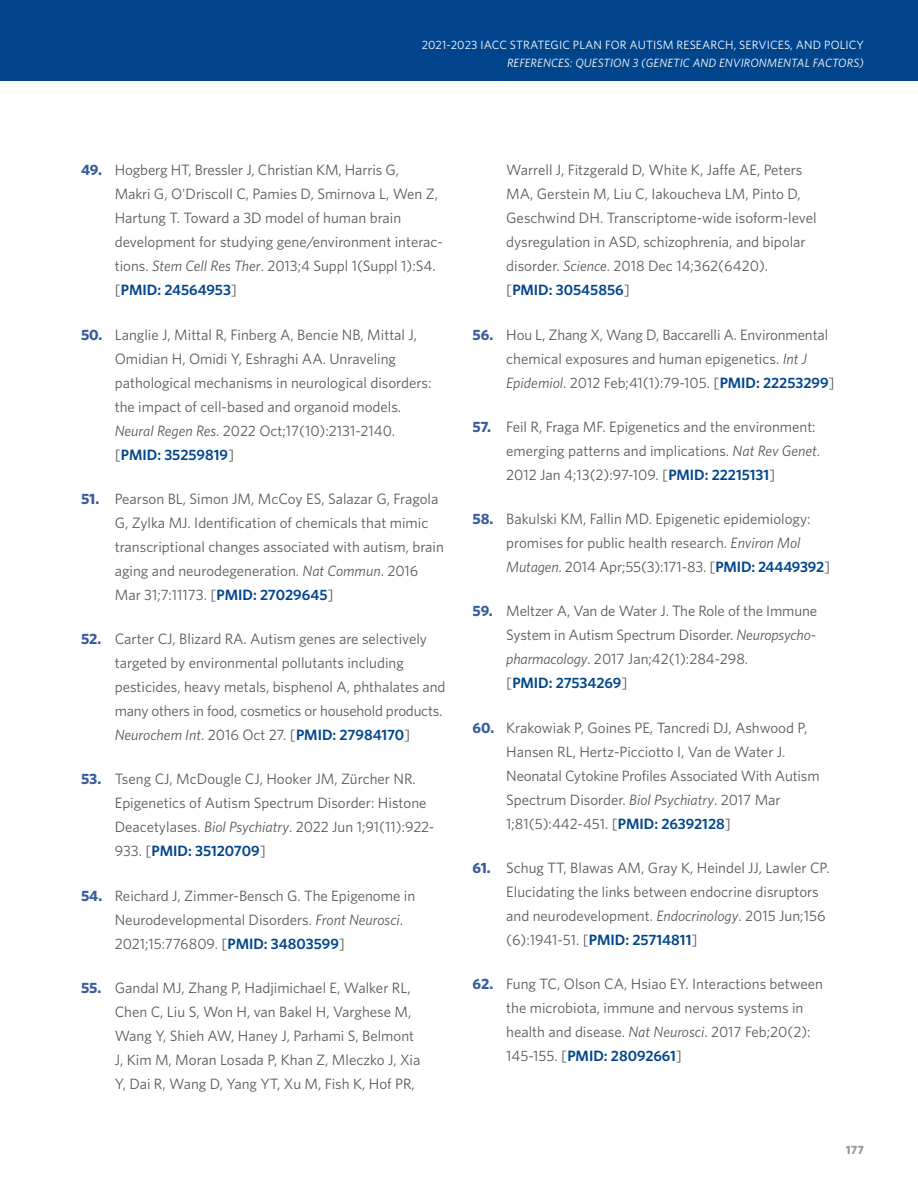
<style>
.page{position:relative;width:918px;height:1188px;background:#fff}
.page>*{position:absolute;margin:0;border:0;box-sizing:border-box;transform-origin:0 0}
.t1{font:15px/24px "Whitney";color:#58595b}
.t2{font:12px "Whitney";letter-spacing:.01em;color:#fff}
.t3{font:italic 12px "Whitney";letter-spacing:.01em;color:#fff}
.t4{font:700 12px "Whitney";color:#939598}
.s1{font-weight:700;color:#395c9c}
.s2{font-style:italic}
.s3{font-weight:600;color:#00458b}
</style>
<div class="page">
<div style="left:0;top:0;width:918px;height:81px;background:#00458b"></div>
<p class="t2" style="left:422px;top:37px;width:444px">2021-2023 IACC STRATEGIC PLAN FOR AUTISM RESEARCH, SERVICES, AND POLICY</p>
<p class="t3" style="left:507px;top:55px;width:358px">REFERENCES: QUESTION 3 (GENETIC AND ENVIRONMENTAL FACTORS)</p>
<p class="t1" style="left:115px;top:158px;width:330px;text-indent:-34px"><span class="s1">49.</span> Hogberg HT, Bressler J, Christian KM, Harris G,<br>Makri G, O'Driscoll C, Pamies D, Smirnova L, Wen Z, Hartung T. Toward a 3D model of human brain development for studying gene/environment interac&shy;tions. <span class="s2">Stem Cell Res Ther</span>. 2013;4 Suppl 1(Suppl 1):S4. [<span class="s3">PMID: 24564953</span>]</p>
<p class="t1" style="left:115px;top:322px;width:318px;text-indent:-34px"><span class="s1">50.</span> Langlie J, Mittal R, Finberg A, Bencie NB, Mittal J, Omidian H, Omidi Y, Eshraghi AA. Unraveling pathological mechanisms in neurological disorders: the impact of cell-based and organoid models.<br><span class="s2">Neural Regen Res</span>. 2022 Oct;17(10):2131-2140. [<span class="s3">PMID: 35259819</span>]</p>
<p class="t1" style="left:115px;top:486px;width:331px;text-indent:-34px"><span class="s1">51.</span> Pearson BL, Simon JM, McCoy ES, Salazar G, Fragola G, Zylka MJ. Identification of chemicals that mimic transcriptional changes associated with autism, brain aging and neurodegeneration. <span class="s2">Nat Commun</span>. 2016<br>Mar 31;7:11173. [<span class="s3">PMID: 27029645</span>]</p>
<p class="t1" style="left:115px;top:627px;width:332px;text-indent:-34px"><span class="s1">52.</span> Carter CJ, Blizard RA. Autism genes are selectively targeted by environmental pollutants including pesticides, heavy metals, bisphenol A, phthalates and many others in food, cosmetics or household products.<br><span class="s2">Neurochem Int</span>. 2016 Oct 27. [<span class="s3">PMID: 27984170</span>]</p>
<p class="t1" style="left:115px;top:767px;width:321px;text-indent:-34px"><span class="s1">53.</span> Tseng CJ, McDougle CJ, Hooker JM, Zürcher NR.<br>Epigenetics of Autism Spectrum Disorder: Histone Deacetylases. <span class="s2">Biol Psychiatry</span>. 2022 Jun 1;91(11):922- 933. [<span class="s3">PMID: 35120709</span>]</p>
<p class="t1" style="left:115px;top:883px;width:302px;text-indent:-34px"><span class="s1">54.</span> Reichard J, Zimmer-Bensch G. The Epigenome in<br>Neurodevelopmental Disorders. <span class="s2">Front Neurosci</span>.<br>2021;15:776809. [<span class="s3">PMID: 34803599</span>]</p>
<p class="t1" style="left:115px;top:975px;width:307px;text-indent:-34px"><span class="s1">55.</span> Gandal MJ, Zhang P, Hadjimichael E, Walker RL, Chen C, Liu S, Won H, van Bakel H, Varghese M, Wang Y, Shieh AW, Haney J, Parhami S, Belmont J, Kim M, Moran Losada P, Khan Z, Mleczko J, Xia Y, Dai R, Wang D, Yang YT, Xu M, Fish K, Hof PR,</p>
<p class="t1" style="left:506px;top:158px;width:312px">Warrell J, Fitzgerald D, White K, Jaffe AE, Peters MA, Gerstein M, Liu C, Iakoucheva LM, Pinto D, Geschwind DH. Transcriptome-wide isoform-level dysregulation in ASD, schizophrenia, and bipolar disorder. <span class="s2">Science</span>. 2018 Dec 14;362(6420). [<span class="s3">PMID: 30545856</span>]</p>
<p class="t1" style="left:506px;top:322px;width:330px;text-indent:-34px"><span class="s1">56.</span> Hou L, Zhang X, Wang D, Baccarelli A. Environmental chemical exposures and human epigenetics. <span class="s2">Int J<br>Epidemiol</span>. 2012 Feb;41(1):79-105. [<span class="s3">PMID: 22253299</span>]</p>
<p class="t1" style="left:506px;top:414px;width:315px;text-indent:-34px"><span class="s1">57.</span> Feil R, Fraga MF. Epigenetics and the environment: emerging patterns and implications. <span class="s2">Nat Rev Genet</span>.<br>2012 Jan 4;13(2):97-109. [<span class="s3">PMID: 22215131</span>]</p>
<p class="t1" style="left:506px;top:507px;width:325px;text-indent:-34px"><span class="s1">58.</span> Bakulski KM, Fallin MD. Epigenetic epidemiology: promises for public health research. <span class="s2">Environ Mol<br>Mutagen</span>. 2014 Apr;55(3):171-83. [<span class="s3">PMID: 24449392</span>]</p>
<p class="t1" style="left:506px;top:599px;width:312px;text-indent:-34px"><span class="s1">59.</span> Meltzer A, Van de Water J. The Role of the Immune System in Autism Spectrum Disorder. <span class="s2">Neuropsycho&shy;pharmacology</span>. 2017 Jan;42(1):284-298.<br>[<span class="s3">PMID: 27534269</span>]</p>
<p class="t1" style="left:506px;top:715px;width:315px;text-indent:-34px"><span class="s1">60.</span> Krakowiak P, Goines PE, Tancredi DJ, Ashwood P, Hansen RL, Hertz-Picciotto I, Van de Water J.<br>Neonatal Cytokine Profiles Associated With Autism Spectrum Disorder. <span class="s2">Biol Psychiatry</span>. 2017 Mar 1;81(5):442-451. [<span class="s3">PMID: 26392128</span>]</p>
<p class="t1" style="left:506px;top:855px;width:325px;text-indent:-34px"><span class="s1">61.</span> Schug TT, Blawas AM, Gray K, Heindel JJ, Lawler CP.<br>Elucidating the links between endocrine disruptors and neurodevelopment. <span class="s2">Endocrinology</span>. 2015 Jun;156 (6):1941-51. [<span class="s3">PMID: 25714811</span>]</p>
<p class="t1" style="left:506px;top:972px;width:318px;text-indent:-34px"><span class="s1">62.</span> Fung TC, Olson CA, Hsiao EY. Interactions between the microbiota, immune and nervous systems in health and disease. <span class="s2">Nat Neurosci</span>. 2017 Feb;20(2):<br>145-155. [<span class="s3">PMID: 28092661</span>]</p>
<p class="t4" style="left:846px;top:1142px;width:20px">177</p>
</div>
